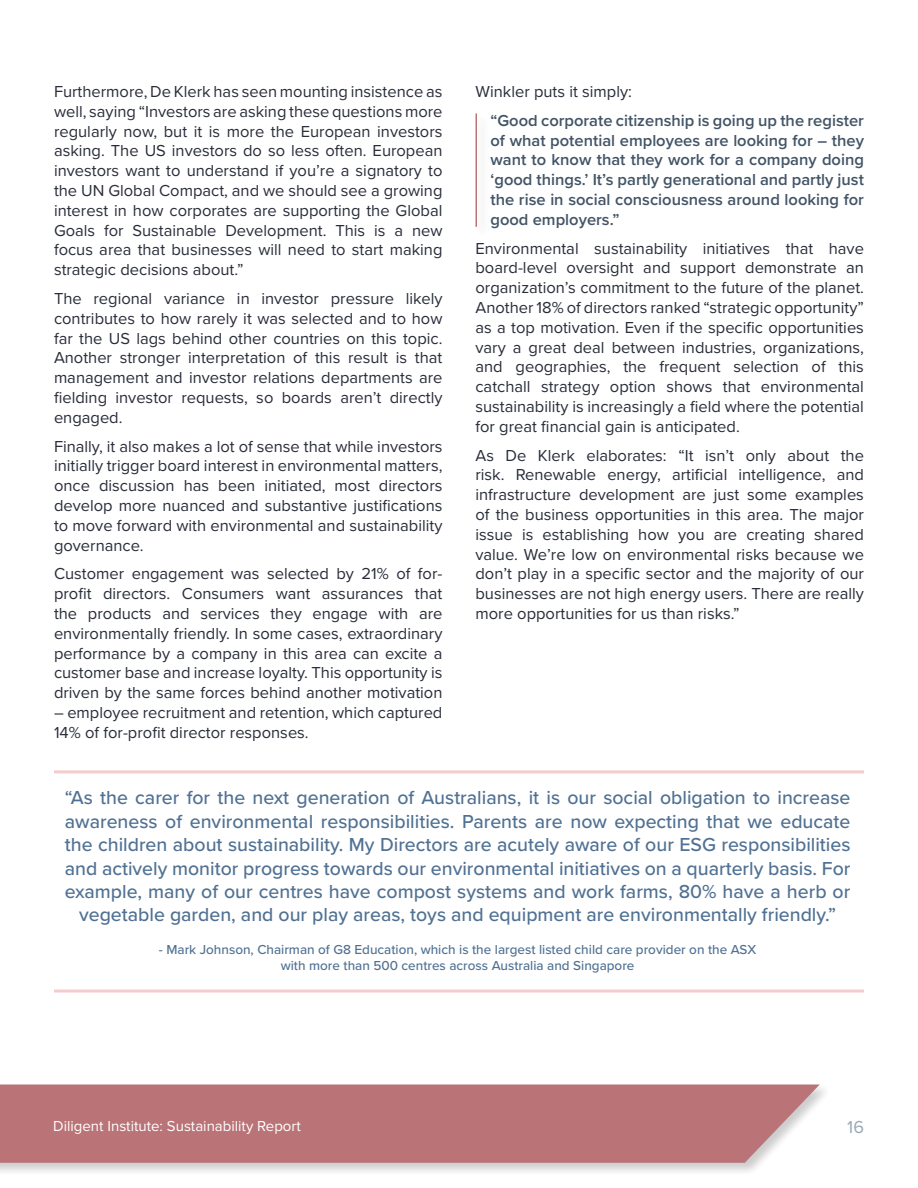
<style>
.page{position:relative;width:918px;height:1188px;background:#fff}
.page>*{position:absolute;margin:0;border:0;box-sizing:border-box;transform-origin:0 0}
.t1{font:500 19.5px/23.4px "Proxima Nova";color:#507193;text-align:center}
.t2{font:18px "Proxima Nova";color:#9ba7b5}
.t3{font:16.5px/19.8px "Proxima Nova";color:#292d39;text-align:justify}
.t4{font:600 16.5px/19.8px "Proxima Nova";color:#425466;text-align:justify}
.t5{font:15px "Proxima Nova";color:#fff}
.t6{font:500 13.5px/16.2px "Proxima Nova";color:#507193;text-align:center}
</style>
<div class="page">
<div style="left:0;top:1082px;width:833px;height:95px;background:#000;opacity:.24"></div>
<div style="left:0;top:1084px;width:820px;height:79px;background:#ba7477"></div>
<div style="left:473px;top:112px;width:18px;height:128px;background:#fbfbfb"></div>
<hr style="left:476px;top:113px;width:1px;height:114px;background:#ae5b5e">
<hr style="left:54px;top:770px;width:810px;height:3px;background:#f3c3c5">
<hr style="left:54px;top:990px;width:810px;height:3px;background:#f3c3c5">
<p class="t3" style="left:54px;top:81px;width:390px">Furthermore, De Klerk has seen mounting insistence as well, saying “Investors are asking these questions more regularly now, but it is more the European investors asking. The US investors do so less often. European investors want to understand if you’re a signatory to the UN Global Compact, and we should see a growing interest in how corporates are supporting the Global Goals for Sustainable Development. This is a new focus area that businesses will need to start making strategic decisions about.”</p>
<p class="t3" style="left:54px;top:288px;width:390px">The regional variance in investor pressure likely contributes to how rarely it was selected and to how far the US lags behind other countries on this topic.<br>Another stronger interpretation of this result is that management and investor relations departments are fielding investor requests, so boards aren’t directly engaged.</p>
<p class="t3" style="left:54px;top:435px;width:390px">Finally, it also makes a lot of sense that while investors initially trigger board interest in environmental matters, once discussion has been initiated, most directors develop more nuanced and substantive justifications to move forward with environmental and sustainability governance.</p>
<p class="t3" style="left:54px;top:563px;width:390px">Customer engagement was selected by 21% of for&shy;profit directors. Consumers want assurances that the products and services they engage with are environmentally friendly. In some cases, extraordinary performance by a company in this area can excite a customer base and increase loyalty. This opportunity is driven by the same forces behind another motivation</p>
<p class="t3" style="left:54px;top:702px;width:390px">– employee recruitment and retention, which captured<br>14% of for-profit director responses.</p>
<p class="t3" style="left:475px;top:81px;width:158px">Winkler puts it simply:</p>
<p class="t4" style="left:490px;top:110px;width:375px">“Good corporate citizenship is going up the register of what potential employees are looking for – they want to know that they work for a company doing ‘good things.’ It’s partly generational and partly just the rise in social consciousness around looking for good employers.”</p>
<p class="t3" style="left:475px;top:237px;width:390px">Environmental sustainability initiatives that have board-level oversight and support demonstrate an organization’s commitment to the future of the planet.<br>Another 18% of directors ranked “strategic opportunity” as a top motivation. Even if the specific opportunities vary a great deal between industries, organizations, and geographies, the frequent selection of this catchall strategy option shows that environmental sustainability is increasingly a field where the potential for great financial gain is anticipated.</p>
<p class="t3" style="left:475px;top:444px;width:390px">As De Klerk elaborates: “It isn’t only about the risk. Renewable energy, artificial intelligence, and infrastructure development are just some examples of the business opportunities in this area. The major issue is establishing how you are creating shared value. We’re low on environmental risks because we don’t play in a specific sector and the majority of our businesses are not high energy users. There are really more opportunities for us than risks.”</p>
<p class="t1" style="left:65px;top:785px;width:787px">“As the carer for the next generation of Australians, it is our social obligation to increase awareness of environmental responsibilities. Parents are now expecting that we educate the children about sustainability. My Directors are acutely aware of our ESG responsibilities and actively monitor progress towards our environmental initiatives on a quarterly basis. For example, many of our centres have compost systems and work farms, 80% have a herb or vegetable garden, and our play areas, toys and equipment are environmentally friendly.”</p>
<p class="t6" style="left:159px;top:941px;width:599px">- Mark Johnson, Chairman of G8 Education, which is the largest listed child care provider on the ASX with more than 500 centres across Australia and Singapore</p>
<p class="t5" style="left:53px;top:1114px;width:249px">Diligent Institute: Sustainability Report</p>
<p class="t2" style="left:847px;top:1113px;width:18px">16</p>
</div>
